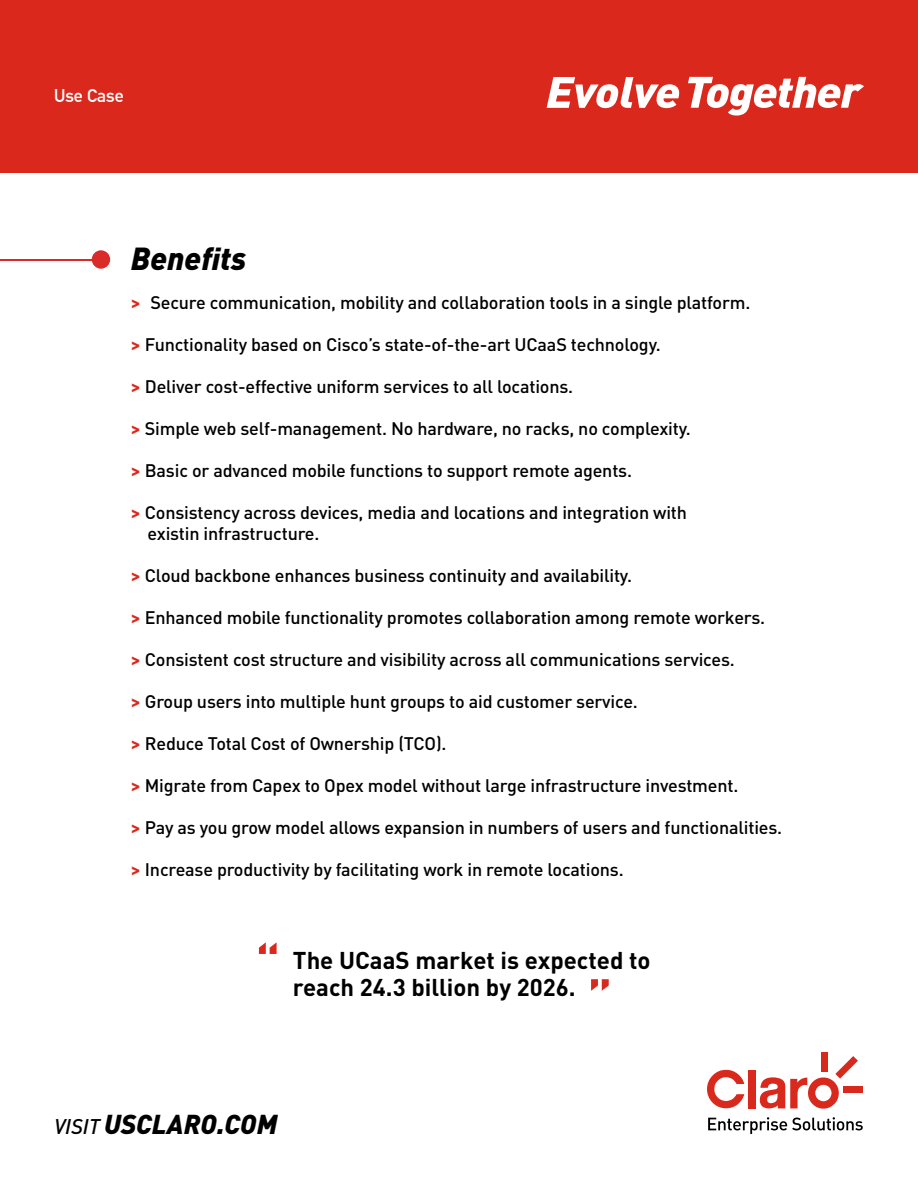
<style>
.page{position:relative;width:918px;height:1188px;background:#fff}
.page>*{position:absolute;margin:0;border:0;box-sizing:border-box;transform-origin:0 0}
.t1{font:italic 900 31.5px "DINOT";color:#000}
.t2{font:italic 900 27px "DINOT";color:#000}
.t3{font:700 24px/27px "DIN";color:#000;text-align:center}
.t4{font:500 18px/21px "DIN";letter-spacing:-.01em;color:#000}
.t5{font:700 18px "DIN Alternate";color:#fff}
.s1{font-family:"DINOT";font-weight:700;color:#da291c}
.s2{font-family:"DIN Bold Alternate";font-weight:400;font-size:51px;color:#da291c}
.s3{font-weight:500;font-size:21px}
</style>
<div class="page">
<div style="left:0;top:0;width:918px;height:173px;background:#da291c"></div>
<svg style="left:547px;top:77px;width:132px;height:31px"></svg>
<svg style="left:688px;top:77px;width:176px;height:39px"></svg>
<svg style="left:708px;top:1117px;width:155px;height:17px"></svg>
<div style="left:821px;top:1052px;width:7px;height:20px;background:#d9291c"></div>
<div style="left:843px;top:1086px;width:20px;height:7px;background:#d9291c"></div>
<svg style="left:707px;top:1070px;width:37px;height:38px"></svg>
<div style="left:748px;top:1070px;width:8px;height:38px;background:#d9291c"></div>
<svg style="left:760px;top:1056px;width:98px;height:53px"></svg>
<hr style="left:0;top:260px;width:101px;height:1px;background:#d92b27">
<div style="left:92px;top:250px;width:18px;height:19px;background:#d92b27;border-radius:50%"></div>
<p class="t5" style="left:54px;top:82px;width:71px">Use Case</p>
<h1 class="t1" style="left:131px;top:237px;width:117px">Benefits</h1>
<p class="t4" style="left:131px;top:291px;width:621px"><span class="s1">&gt;</span> Secure communication, mobility and collaboration tools in a single platform.</p>
<p class="t4" style="left:131px;top:333px;width:531px"><span class="s1">&gt;</span> Functionality based on Cisco’s state-of-the-art UCaaS technology.</p>
<p class="t4" style="left:131px;top:375px;width:444px"><span class="s1">&gt;</span> Deliver cost-effective uniform services to all locations.</p>
<p class="t4" style="left:131px;top:417px;width:561px"><span class="s1">&gt;</span> Simple web self-management. No hardware, no racks, no complexity.</p>
<p class="t4" style="left:131px;top:459px;width:503px"><span class="s1">&gt;</span> Basic or advanced mobile functions to support remote agents.</p>
<p class="t4" style="left:147px;top:501px;width:541px;text-indent:-17px"><span class="s1">&gt;</span> Consistency across devices, media and locations and integration with existin infrastructure.</p>
<p class="t4" style="left:131px;top:564px;width:503px"><span class="s1">&gt;</span> Cloud backbone enhances business continuity and availability.</p>
<p class="t4" style="left:131px;top:606px;width:636px"><span class="s1">&gt;</span> Enhanced mobile functionality promotes collaboration among remote workers.</p>
<p class="t4" style="left:131px;top:648px;width:605px"><span class="s1">&gt;</span> Consistent cost structure and visibility across all communications services.</p>
<p class="t4" style="left:131px;top:690px;width:508px"><span class="s1">&gt;</span> Group users into multiple hunt groups to aid customer service.</p>
<p class="t4" style="left:131px;top:732px;width:317px"><span class="s1">&gt;</span> Reduce Total Cost of Ownership (TCO).</p>
<p class="t4" style="left:131px;top:774px;width:609px"><span class="s1">&gt;</span> Migrate from Capex to Opex model without large infrastructure investment.</p>
<p class="t4" style="left:131px;top:816px;width:653px"><span class="s1">&gt;</span> Pay as you grow model allows expansion in numbers of users and functionalities.</p>
<p class="t4" style="left:131px;top:858px;width:494px"><span class="s1">&gt;</span> Increase productivity by facilitating work in remote locations.</p>
<h3 class="t3" style="left:255px;top:946px;width:396px"><span class="s2">“</span> The UCaaS market is expected to reach 24.3 billion by 2026. <span class="s2">”</span></h3>
<h2 class="t2" style="left:54px;top:1106px;width:225px"><span class="s3">VISIT</span> USCLARO.COM</h2>
</div>
